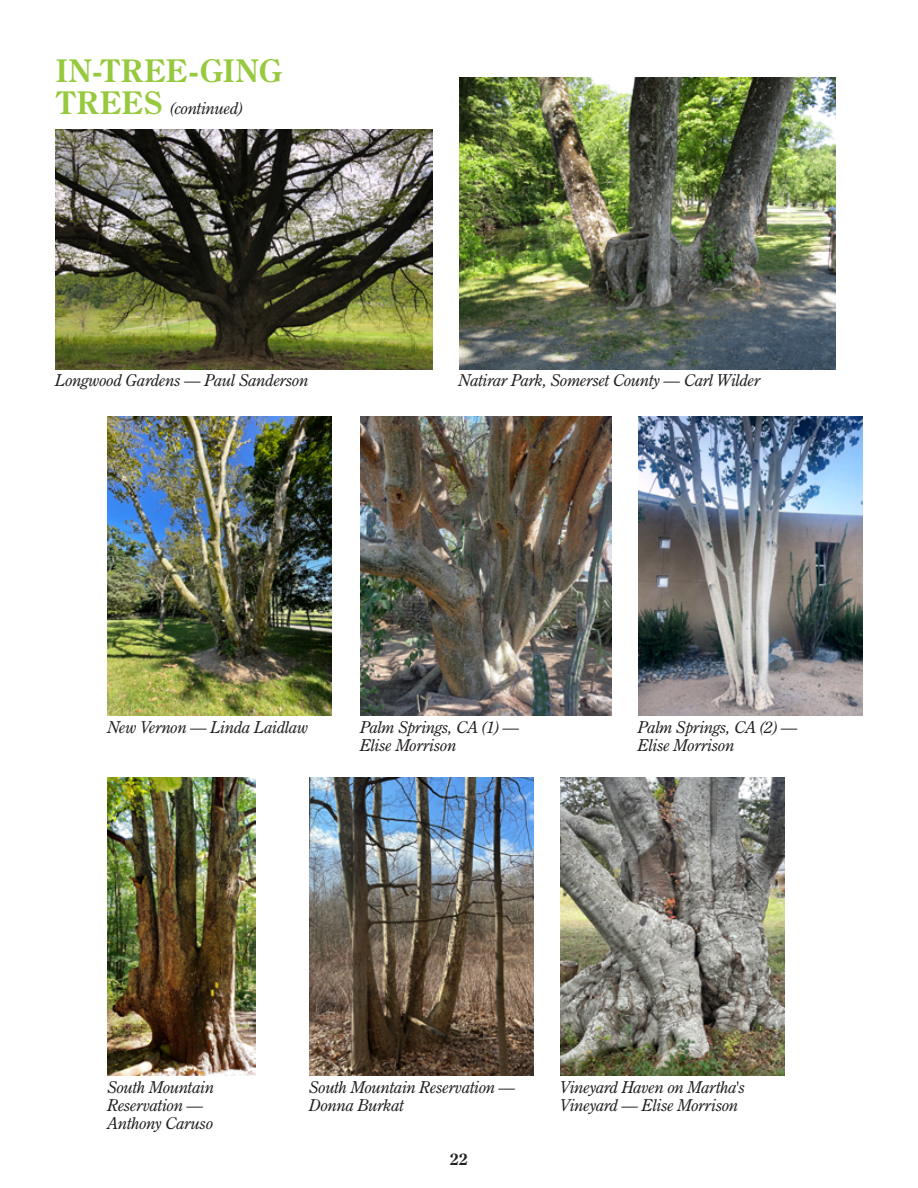
<style>
.page{position:relative;width:918px;height:1188px;background:#fff}
.page>*{position:absolute;margin:0;border:0;box-sizing:border-box;transform-origin:0 0}
.t1{font:700 31.35px "Century Oldstyle BT";letter-spacing:-.01em;color:#96c93d}
.t2{font:italic 16.5px/18px "Century Oldstyle BT";letter-spacing:-.01em;color:#231f20}
.t3{font:700 16.5px "Century Oldstyle BT";color:#231f20}
.s1{font-weight:700;font-style:normal;font-size:31.35px;color:#96c93d}
</style>
<div class="page">
<img style="left:108px;top:417px;width:224px;height:299px">
<img style="left:310px;top:777px;width:224px;height:299px">
<img style="left:56px;top:130px;width:376px;height:239px">
<img style="left:108px;top:777px;width:148px;height:299px">
<img style="left:561px;top:777px;width:224px;height:299px">
<img style="left:459px;top:78px;width:377px;height:291px">
<img style="left:360px;top:417px;width:251px;height:299px">
<img style="left:638px;top:417px;width:224px;height:299px">
<h1 class="t1" style="left:56px;top:52px;width:229px">IN-TREE-GING</h1>
<p class="t2" style="left:56px;top:99px;width:189px"><span class="s1">TREES</span> (continued)</p>
<p class="t2" style="left:56px;top:371px;width:255px">Longwood Gardens — Paul Sanderson</p>
<p class="t2" style="left:459px;top:371px;width:303px">Natirar Park, Somerset County — Carl Wilder</p>
<p class="t2" style="left:108px;top:718px;width:202px">New Vernon — Linda Laidlaw</p>
<p class="t2" style="left:360px;top:718px;width:161px">Palm Springs, CA (1) —<br>Elise Morrison</p>
<p class="t2" style="left:638px;top:718px;width:161px">Palm Springs, CA (2) —<br>Elise Morrison</p>
<p class="t2" style="left:108px;top:1078px;width:108px">South Mountain<br>Reservation —<br>Anthony Caruso</p>
<p class="t2" style="left:561px;top:1078px;width:186px">Vineyard Haven on Martha's<br>Vineyard — Elise Morrison</p>
<p class="t2" style="left:310px;top:1078px;width:208px">South Mountain Reservation —<br>Donna Burkat</p>
<p class="t3" style="left:450px;top:1149px;width:20px">22</p>
</div>
